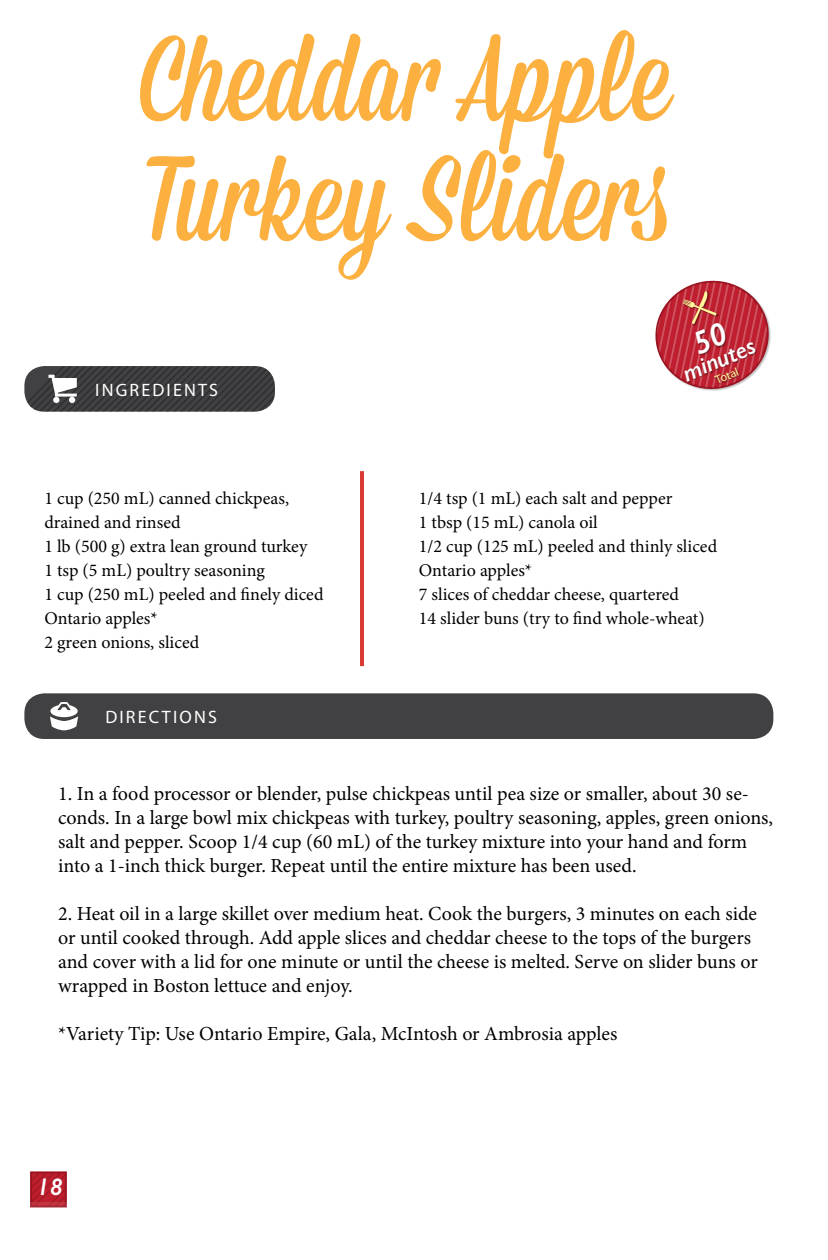
<style>
.page{position:relative;width:828px;height:1260px;background:#fff}
.page>*{position:absolute;margin:0;border:0;box-sizing:border-box;transform-origin:0 0}
.t1{font:120px/120px "Mission Script";color:#fbb040}
.t2{font:italic 600 24px "Gill Sans";color:#fff}
.t3{font:20px/24px "Minion Pro";color:#000}
.t4{font:18px/24px "Minion Pro";color:#000}
.t5{font:18px "Myriad Pro";letter-spacing:.12em;color:#fff}
.t6{font:12px "Myriad Pro";color:#fff799}
</style>
<div class="page">
<svg style="left:33px;top:1174px;width:31px;height:28px"></svg>
<div style="left:30px;top:1171px;width:37px;height:36px;border:2px solid #9c1421"></div>
<svg style="left:30px;top:1202px;width:37px;height:5px"></svg>
<div style="left:24px;top:693px;width:749px;height:46px;background:#414042;border-radius:20px"></div>
<svg style="left:50px;top:702px;width:28px;height:28px"></svg>
<svg style="left:24px;top:366px;width:251px;height:46px;background:#4a494b"></svg>
<hr style="left:360px;top:471px;width:4px;height:195px;background:#d93a31">
<svg style="left:655px;top:280px;width:116px;height:111px"></svg>
<h1 class="t1" style="left:141px;top:26px;width:532px">Cheddar Apple<br>Turkey Sliders</h1>
<p class="t5" style="left:95px;top:379px;width:124px">INGREDIENTS</p>
<p class="t2" style="left:678px;top:361px;width:78px;rotate:-23deg">minutes</p>
<p class="t6" style="left:713px;top:374px;width:26px;rotate:-23deg">Total</p>
<p class="t4" style="left:44px;top:486px;width:281px">1 cup (250 mL) canned chickpeas, drained and rinsed<br>1 lb (500 g) extra lean ground turkey<br>1 tsp (5 mL) poultry seasoning<br>1 cup (250 mL) peeled and finely diced<br>Ontario apples*<br>2 green onions, sliced</p>
<p class="t5" style="left:105px;top:706px;width:113px">DIRECTIONS</p>
<p class="t4" style="left:419px;top:486px;width:300px">1/4 tsp (1 mL) each salt and pepper<br>1 tbsp (15 mL) canola oil<br>1/2 cup (125 mL) peeled and thinly sliced<br>Ontario apples*<br>7 slices of cheddar cheese, quartered<br>14 slider buns (try to find whole-wheat)</p>
<p class="t3" style="left:58px;top:782px;width:716px">1. In a food processor or blender, pulse chickpeas until pea size or smaller, about 30 se&shy;conds. In a large bowl mix chickpeas with turkey, poultry seasoning, apples, green onions, salt and pepper. Scoop 1/4 cup (60 mL) of the turkey mixture into your hand and form into a 1-inch thick burger. Repeat until the entire mixture has been used.</p>
<p class="t3" style="left:58px;top:902px;width:701px">2. Heat oil in a large skillet over medium heat. Cook the burgers, 3 minutes on each side or until cooked through. Add apple slices and cheddar cheese to the tops of the burgers and cover with a lid for one minute or until the cheese is melted. Serve on slider buns or wrapped in Boston lettuce and enjoy.</p>
<p class="t3" style="left:58px;top:1022px;width:561px">*Variety Tip: Use Ontario Empire, Gala, McIntosh or Ambrosia apples</p>
<p class="t2" style="left:37px;top:1172px;width:27px">18</p>
</div>
